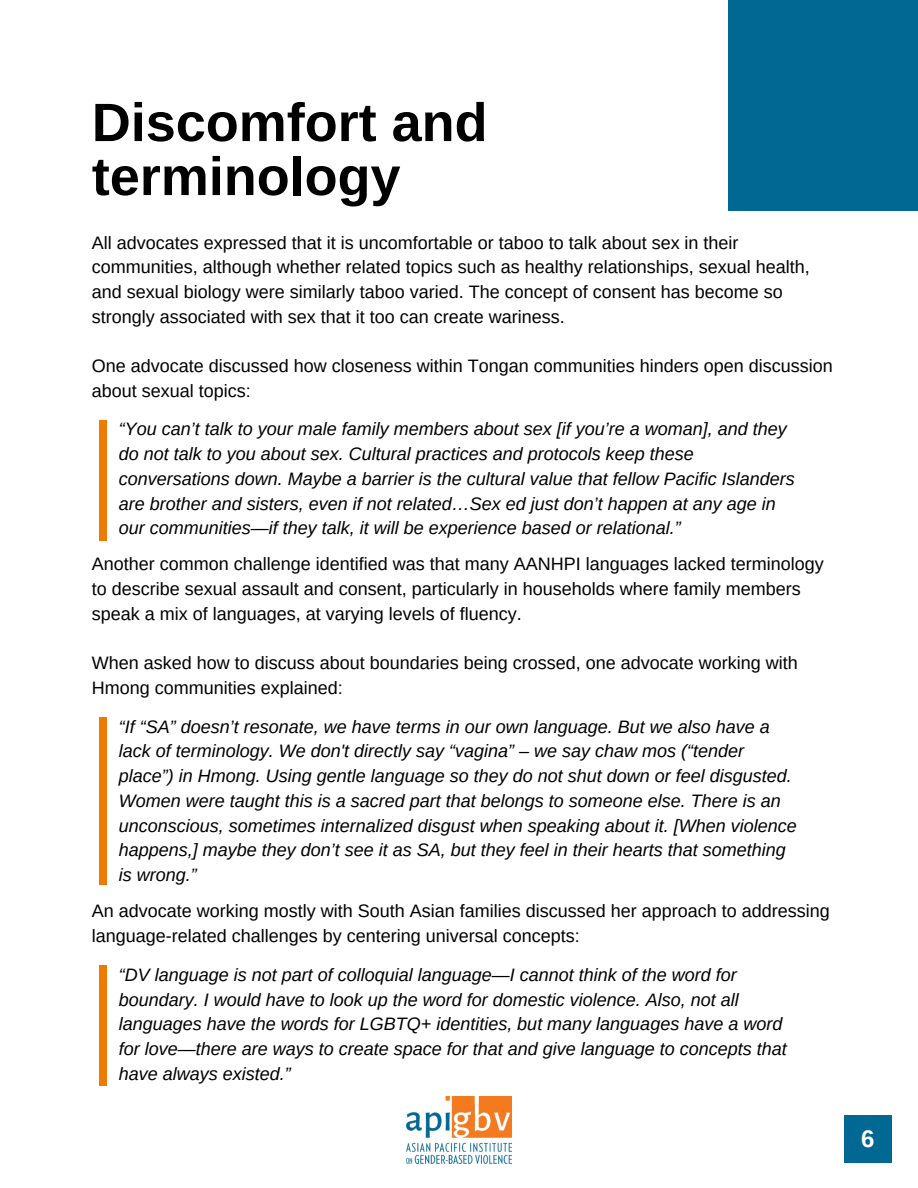
<style>
.page{position:relative;width:918px;height:1188px;background:#fff}
.page>*{position:absolute;margin:0;border:0;box-sizing:border-box;transform-origin:0 0}
.t1{font:700 54px/54px "Arimo";color:#000}
.t2{font:700 24px "Arimo";color:#fff}
.t3{font:italic 18px/24.8px "Arimo";color:#000}
.t4{font:18px/24.8px "Arimo";color:#000}
</style>
<div class="page">
<div style="left:728px;top:0;width:190px;height:211px;background:#006893"></div>
<img style="left:407px;top:1096px;width:105px;height:68px">
<div style="left:844px;top:1115px;width:48px;height:48px;background:#006893"></div>
<div style="left:99px;top:420px;width:8px;height:120px;background:#ef7a00"></div>
<div style="left:99px;top:718px;width:8px;height:167px;background:#ef7a00"></div>
<div style="left:99px;top:966px;width:8px;height:120px;background:#ef7a00"></div>
<h1 class="t1" style="left:92px;top:95px;width:397px">Discomfort and terminology</h1>
<p class="t4" style="left:92px;top:230px;width:719px">All advocates expressed that it is uncomfortable or taboo to talk about sex in their communities, although whether related topics such as healthy relationships, sexual health, and sexual biology were similarly taboo varied. The concept of consent has become so strongly associated with sex that it too can create wariness.</p>
<p class="t4" style="left:92px;top:354px;width:743px">One advocate discussed how closeness within Tongan communities hinders open discussion about sexual topics:</p>
<p class="t3" style="left:119px;top:417px;width:677px">“You can’t talk to your male family members about sex [if you’re a woman], and they do not talk to you about sex. Cultural practices and protocols keep these conversations down. Maybe a barrier is the cultural value that fellow Pacific Islanders are brother and sisters, even if not related…Sex ed just don’t happen at any age in our communities—if they talk, it will be experience based or relational.”</p>
<p class="t4" style="left:92px;top:552px;width:733px">Another common challenge identified was that many AANHPI languages lacked terminology to describe sexual assault and consent, particularly in households where family members speak a mix of languages, at varying levels of fluency.</p>
<p class="t4" style="left:92px;top:651px;width:708px">When asked how to discuss about boundaries being crossed, one advocate working with<br>Hmong communities explained:</p>
<p class="t3" style="left:119px;top:714px;width:679px">“If “SA” doesn’t resonate, we have terms in our own language. But we also have a lack of terminology. We don't directly say “vagina” – we say chaw mos (“tender place”) in Hmong. Using gentle language so they do not shut down or feel disgusted.<br>Women were taught this is a sacred part that belongs to someone else. There is an unconscious, sometimes internalized disgust when speaking about it. [When violence happens,] maybe they don’t see it as SA, but they feel in their hearts that something is wrong.”</p>
<p class="t4" style="left:92px;top:898px;width:739px">An advocate working mostly with South Asian families discussed her approach to addressing language-related challenges by centering universal concepts:</p>
<p class="t3" style="left:119px;top:962px;width:669px">“DV language is not part of colloquial language—I cannot think of the word for boundary. I would have to look up the word for domestic violence. Also, not all languages have the words for LGBTQ+ identities, but many languages have a word for love—there are ways to create space for that and give language to concepts that have always existed.”</p>
<h2 class="t2" style="left:861px;top:1125px;width:15px">6</h2>
</div>
